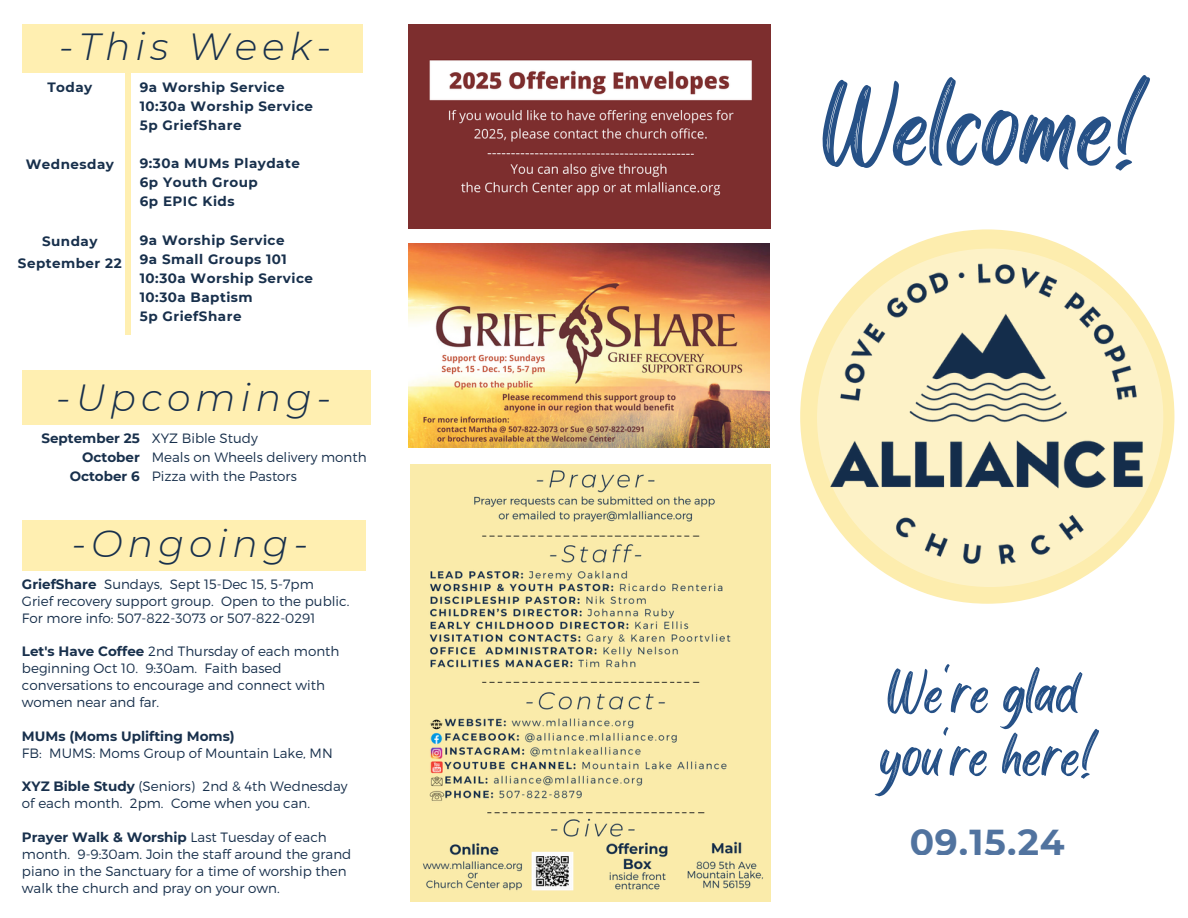
<style>
.page{position:relative;width:1188px;height:918px;background:#fff}
.page>*{position:absolute;margin:0;border:0;box-sizing:border-box;transform-origin:0 0}
.t1{font:106.5px "Black Bones";color:#265187}
.t2{font:55.5px/63px "Black Bones";color:#265187}
.t3{font:italic 300 37.8px "Montserrat";letter-spacing:.135em;color:#18304c}
.t4{font:700 36px "Montserrat";color:#265187}
.t5{font:300 13.5px/16.8px "Montserrat";color:#18304c}
.t6{font:700 13.5px/19.2px "Montserrat";letter-spacing:.035em;color:#18304c}
.t7{font:700 13.5px/19.2px "Montserrat";color:#18304c;text-align:right}
.s1{font-weight:300}
.s2{font-weight:700}
</style>
<div class="page">
<div style="left:125px;top:73px;width:6px;height:262px;background:#ffefb1"></div>
<div style="left:22px;top:24px;width:341px;height:49px;background:#ffefb1"></div>
<div style="left:22px;top:521px;width:344px;height:50px;background:#ffefb1"></div>
<svg style="left:800px;top:229px;width:374px;height:375px;fill:#fdedae"></svg>
<div style="left:22px;top:370px;width:348px;height:54px;background:#ffefb1"></div>
<img style="left:826px;top:240px;width:326px;height:337px">
<img style="left:410px;top:465px;width:360px;height:436px">
<img style="left:409px;top:244px;width:361px;height:204px">
<img style="left:408px;top:24px;width:362px;height:204px">
<p class="t3" style="left:59px;top:24px;width:273px">-This Week-</p>
<h4 class="t6" style="left:47px;top:78px;width:46px">Today</h4>
<h5 class="t6" style="left:26px;top:154px;width:90px">Wednesday</h5>
<h5 class="t6" style="left:42px;top:232px;width:57px">Sunday</h5>
<h5 class="t6" style="left:18px;top:253px;width:105px">September 22</h5>
<p class="t6" style="left:140px;top:77px;width:175px">9a Worship Service<br>10:30a Worship Service<br>5p GriefShare</p>
<h5 class="t6" style="left:140px;top:154px;width:162px">9:30a MUMs Playdate<br>6p Youth Group<br>6p EPIC Kids</h5>
<h5 class="t6" style="left:140px;top:230px;width:175px">9a Worship Service<br>9a Small Groups 101<br>10:30a Worship Service<br>10:30a Baptism<br>5p GriefShare</h5>
<h1 class="t3" style="left:56px;top:375px;width:277px">-Upcoming-</h1>
<p class="t7" style="left:41px;top:429px;width:100px">September 25<br>October<br>October 6</p>
<p class="t5" style="left:152px;top:429px;width:108px">XYZ Bible Study</p>
<p class="t5" style="left:152px;top:448px;width:216px">Meals on Wheels delivery month</p>
<h4 class="t5" style="left:152px;top:467px;width:147px">Pizza with the Pastors</h4>
<p class="t3" style="left:72px;top:521px;width:238px">-Ongoing-</p>
<p class="t7" style="left:22px;top:574px;width:142px">GriefShare <span class="s1">Sundays,</span></p>
<p class="t5" style="left:22px;top:575px;width:329px;text-indent:148px">Sept 15-Dec 15, 5-7pm<br>Grief recovery support group. Open to the public.<br>For more info: 507-822-3073 or 507-822-0291</p>
<p class="t5" style="left:22px;top:642px;width:319px"><span class="s2">Let's Have Coffee</span> 2nd Thursday of each month beginning Oct 10. 9:30am. Faith based conversations to encourage and connect with women near and far.</p>
<p class="t7" style="left:22px;top:726px;width:214px">MUMs (Moms Uplifting Moms)</p>
<p class="t5" style="left:22px;top:744px;width:312px">FB: MUMS: Moms Group of Mountain Lake, MN</p>
<p class="t5" style="left:22px;top:777px;width:327px"><span class="s2">XYZ Bible Study</span> (Seniors) 2nd &amp; 4th Wednesday of each month. 2pm. Come when you can.</p>
<p class="t5" style="left:22px;top:828px;width:331px"><span class="s2">Prayer Walk &amp; Worship</span> Last Tuesday of each month. 9-9:30am. Join the staff around the grand piano in the Sanctuary for a time of worship then walk the church and pray on your own.</p>
<p class="t1" style="left:822px;top:51px;width:332px">Welcome!</p>
<h5 class="t2" style="left:880px;top:662px;width:222px">We're glad you're here!</h5>
<h3 class="t4" style="left:909px;top:820px;width:157px">09.15.24</h3>
</div>
